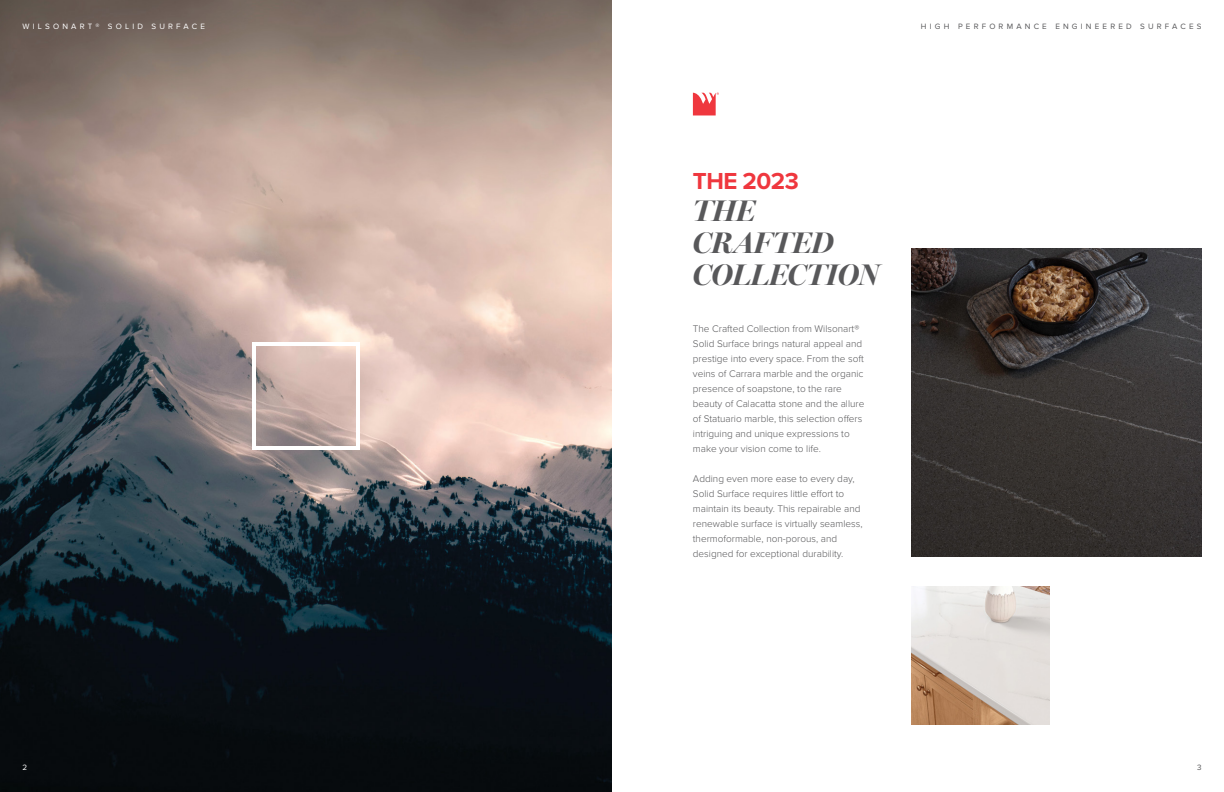
<style>
.page{position:relative;width:1224px;height:792px;background:#fff}
.page>*{position:absolute;margin:0;border:0;box-sizing:border-box;transform-origin:0 0}
.t1{font:italic 700 30px/32px "Miller Banner";color:#58585a}
.t2{font:700 24px "Proxima Nova";letter-spacing:-.02em;color:#ef373e}
.t3{font:300 10px/15px "Proxima Nova";color:#58585a}
.t4{font:8px "Proxima Nova";letter-spacing:.4em;color:#58585a}
.t5{font:8px "Proxima Nova";letter-spacing:.4em;color:#fff}
</style>
<div class="page">
<img style="left:0;top:0;width:612px;height:792px">
<img style="left:911px;top:249px;width:291px;height:308px">
<img style="left:911px;top:587px;width:139px;height:138px">
<svg style="left:693px;top:92px;width:26px;height:23px"></svg>
<div style="left:252px;top:342px;width:108px;height:108px;border:4px solid #fff"></div>
<p class="t5" style="left:22px;top:22px;width:184px">WILSONART® SOLID SURFACE</p>
<p class="t4" style="left:921px;top:22px;width:282px">HIGH PERFORMANCE ENGINEERED SURFACES</p>
<h2 class="t2" style="left:693px;top:167px;width:108px">THE 2023</h2>
<h1 class="t1" style="left:693px;top:194px;width:188px">THE<br>CRAFTED<br>COLLECTION</h1>
<p class="t3" style="left:693px;top:321px;width:173px">The Crafted Collection from Wilsonart® Solid Surface brings natural appeal and prestige into every space. From the soft veins of Carrara marble and the organic presence of soapstone, to the rare beauty of Calacatta stone and the allure of Statuario marble, this selection offers intriguing and unique expressions to make your vision come to life.</p>
<p class="t3" style="left:693px;top:471px;width:171px">Adding even more ease to every day, Solid Surface requires little effort to maintain its beauty. This repairable and renewable surface is virtually seamless, thermoformable, non-porous, and designed for exceptional durability.</p>
<p class="t5" style="left:23px;top:762px;width:6px">2</p>
<p class="t4" style="left:1197px;top:762px;width:6px">3</p>
</div>
